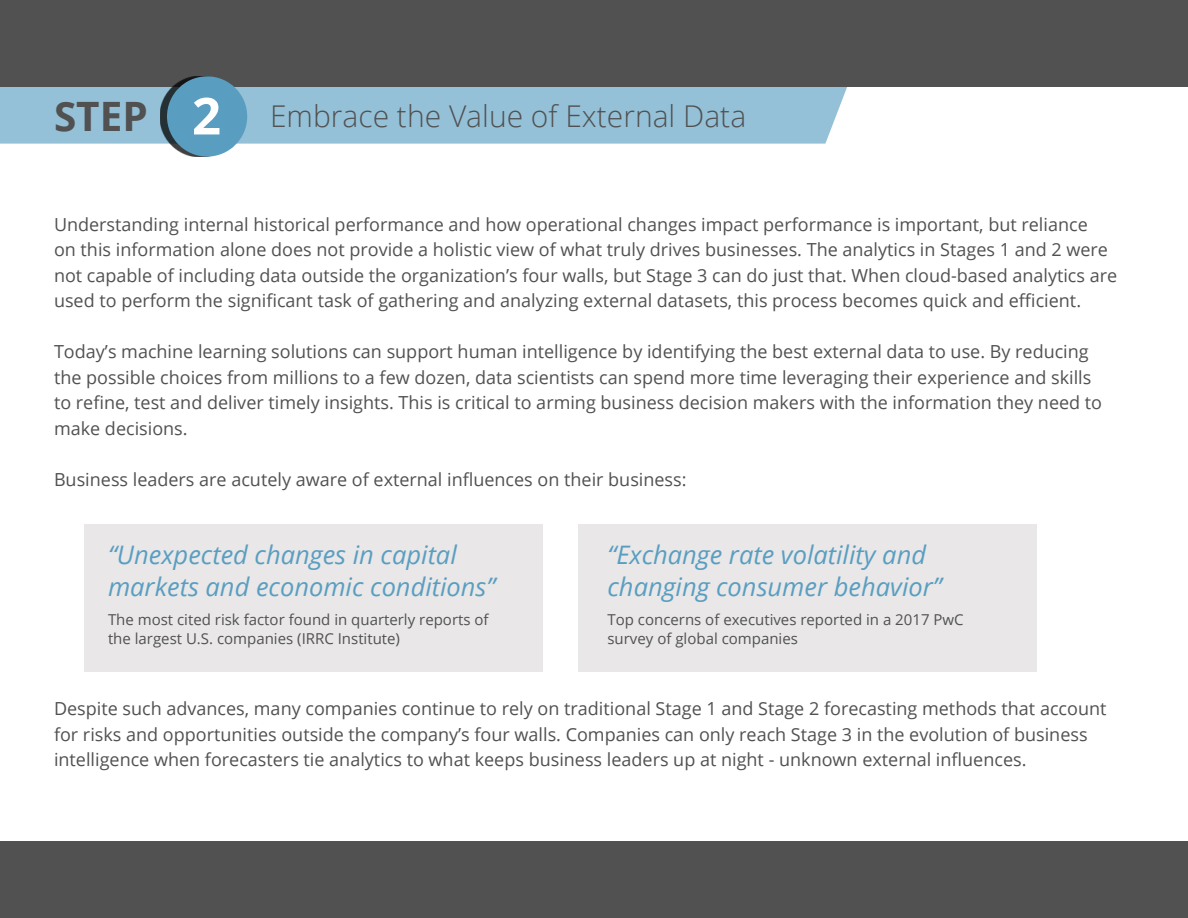
<style>
.page{position:relative;width:1188px;height:918px;background:#fff}
.page>*{position:absolute;margin:0;border:0;box-sizing:border-box;transform-origin:0 0}
.t1{font:700 51px "Open Sans";color:#fff}
.t2{font:700 40.5px "Open Sans";color:#515151}
.t3{font:300 30px "Open Sans";color:#515151}
.t4{font:italic 25.5px/31.5px "Open Sans";color:#599ec1}
.t5{font:18px/25.5px "Open Sans";color:#515151}
.t6{font:15px/19.5px "Open Sans";color:#515151}
</style>
<div class="page">
<svg style="left:1167px;top:86px;width:21px;height:1px"></svg>
<div style="left:0;top:86px;width:847px;height:58px;background:#94c1d7"></div>
<div style="left:0;top:0;width:1188px;height:86px;background:#515151"></div>
<div style="left:0;top:841px;width:1188px;height:77px;background:#515151"></div>
<div style="left:160px;top:76px;width:80px;height:81px;background:#000;opacity:.75"></div>
<div style="left:167px;top:76px;width:80px;height:81px;background:#599ec1;border-radius:50%"></div>
<div style="left:84px;top:524px;width:458px;height:148px;background:#e9e7e7"></div>
<div style="left:578px;top:524px;width:458px;height:148px;background:#e9e7e7"></div>
<h1 class="t1" style="left:192px;top:80px;width:31px">2</h1>
<h2 class="t2" style="left:54px;top:88px;width:95px">STEP</h2>
<h3 class="t3" style="left:270px;top:95px;width:478px">Embrace the Value of External Data</h3>
<p class="t5" style="left:54px;top:211px;width:1065px">Understanding internal historical performance and how operational changes impact performance is important, but reliance<br>on this information alone does not provide a holistic view of what truly drives businesses. The analytics in Stages 1 and 2 were not capable of including data outside the organization’s four walls, but Stage 3 can do just that. When cloud-based analytics are used to perform the significant task of gathering and analyzing external datasets, this process becomes quick and efficient.</p>
<p class="t5" style="left:54px;top:339px;width:1050px">Today’s machine learning solutions can support human intelligence by identifying the best external data to use. By reducing the possible choices from millions to a few dozen, data scientists can spend more time leveraging their experience and skills to refine, test and deliver timely insights. This is critical to arming business decision makers with the information they need to make decisions.</p>
<p class="t5" style="left:54px;top:466px;width:634px">Business leaders are acutely aware of external influences on their business:</p>
<h3 class="t4" style="left:108px;top:538px;width:389px">“Unexpected changes in capital markets and economic conditions”</h3>
<p class="t6" style="left:108px;top:609px;width:382px">The most cited risk factor found in quarterly reports of the largest U.S. companies (IRRC Institute)</p>
<h3 class="t4" style="left:608px;top:538px;width:336px">“Exchange rate volatility and changing consumer behavior”</h3>
<p class="t6" style="left:608px;top:609px;width:358px">Top concerns of executives reported in a 2017 PwC survey of global companies</p>
<p class="t5" style="left:54px;top:696px;width:1054px">Despite such advances, many companies continue to rely on traditional Stage 1 and Stage 2 forecasting methods that account for risks and opportunities outside the company’s four walls. Companies can only reach Stage 3 in the evolution of business intelligence when forecasters tie analytics to what keeps business leaders up at night - unknown external influences.</p>
</div>
